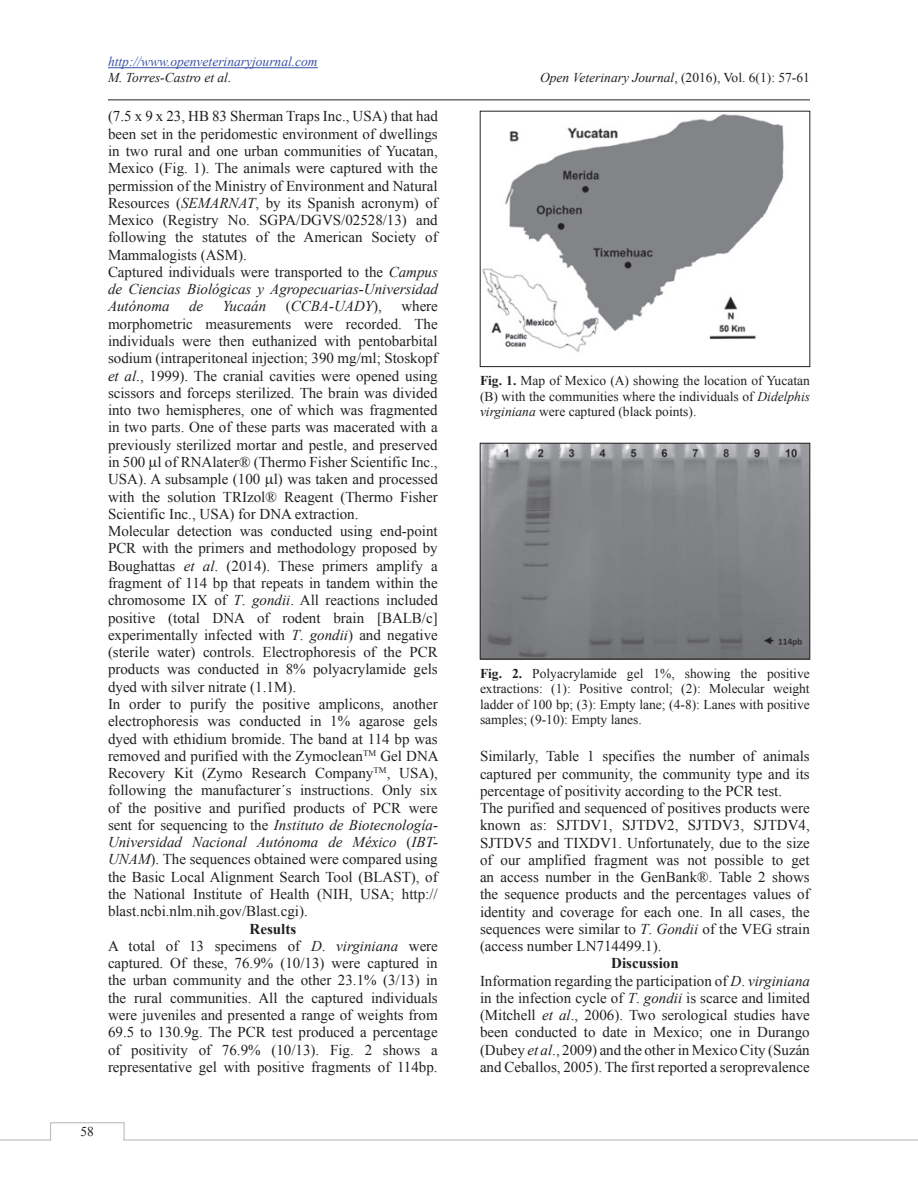
<style>
.page{position:relative;width:918px;height:1188px;background:#fff}
.page>*{position:absolute;margin:0;border:0;box-sizing:border-box;transform-origin:0 0}
.t1{font:15px/17.2px "Times New Roman";color:#231f20}
.t2{font:italic 15px "Times New Roman";color:#231f20}
.t3{font:13.5px/15.5px "Times New Roman";color:#231f20;text-align:justify}
.t4{font:italic 13.5px "Times New Roman";color:#3a53a3}
.t5{font:italic 13.5px "Times New Roman";color:#231f20}
.s1{font-style:italic}
.s2{font-weight:700}
.s3{font-style:normal}
</style>
<div class="page">
<hr style="left:108px;top:67px;width:210px;height:1px;background:#3a53a3">
<hr style="left:108px;top:100px;width:702px;height:1px;background:#231f20">
<hr style="left:124px;top:1139px;width:794px;height:2px;background:#bcbdc0">
<svg style="left:0;top:1122px;width:125px;height:19px"></svg>
<img style="left:482px;top:114px;width:302px;height:238px">
<img style="left:482px;top:445px;width:326px;height:212px">
<div style="left:480px;top:443px;width:330px;height:216px;border:1px solid #231f20"></div>
<p class="t4" style="left:108px;top:54px;width:211px">http://www.openveterinaryjournal.com</p>
<p class="t5" style="left:108px;top:70px;width:125px">M. Torres-Castro et al.</p>
<p class="t3" style="left:540px;top:69px;width:271px"><span class="s1">Open Veterinary Journal</span>, (2016), Vol. 6(1): 57-61</p>
<p class="t1" style="left:108px;top:108px;width:332px">(7.5 x 9 x 23, HB 83 Sherman Traps Inc., USA) that had been set in the peridomestic environment of dwellings in two rural and one urban communities of Yucatan, Mexico (Fig. 1). The animals were captured with the permission of the Ministry of Environment and Natural Resources (<span class="s1">SEMARNAT</span>, by its Spanish acronym) of Mexico (Registry No. SGPA/DGVS/02528/13) and following the statutes of the American Society of Mammalogists (ASM).<br>Captured individuals were transported to the <span class="s1">Campus de Ciencias Biológicas y Agropecuarias-Universidad Autónoma</span></p>
<p class="t1" style="left:108px;top:298px;width:332px;text-indent:293px">where morphometric measurements were recorded. The individuals were then euthanized with pentobarbital sodium (intraperitoneal injection; 390 mg/ml; Stoskopf <span class="s1">et al</span>., 1999). The cranial cavities were opened using scissors and forceps sterilized. The brain was divided into two hemispheres, one of which was fragmented in two parts. One of these parts was macerated with a previously sterilized mortar and pestle, and preserved in 500 l of RNAlater® (Thermo Fisher Scientific Inc., USA). A subsample (100 l) was taken and processed with the solution TRIzol® Reagent (Thermo Fisher Scientific Inc., USA) for DNA extraction.<br>Molecular detection was conducted using end-point PCR with the primers and methodology proposed by Boughattas <span class="s1">et al</span>. (2014). These primers amplify a fragment of 114 bp that repeats in tandem within the chromosome IX of <span class="s1">T</span>. <span class="s1">gondii</span>. All reactions included positive (total DNA of rodent brain [BALB/c] experimentally infected with <span class="s1">T</span>. <span class="s1">gondii</span>) and negative (sterile water) controls. Electrophoresis of the PCR products was conducted in 8% polyacrylamide gels dyed with silver nitrate (1.1M).<br>In order to purify the positive amplicons, another electrophoresis was conducted in 1% agarose gels dyed with ethidium bromide. The band at 114 bp was removed and purified with the Zymoclean<sup>TM</sup> Gel DNA Recovery Kit (Zymo Research Company<sup>TM</sup>, USA), following the manufacturer´s instructions. Only six of the positive and purified products of PCR were sent for sequencing to the <span class="s1">Instituto de Biotecnología-Universidad Nacional Autónoma de México</span> (<span class="s1">IBT-UNAM</span>). The sequences obtained were compared using the Basic Local Alignment Search Tool (BLAST), of the National Institute of Health (NIH, USA; http:// blast.ncbi.nlm.nih.gov/Blast.cgi).</p>
<p class="t1" style="left:108px;top:920px;width:331px;text-align:center"><span class="s2">Results<br></span>A total of 13 specimens of <span class="s1">D</span>. <span class="s1">virginiana</span> were captured. Of these, 76.9% (10/13) were captured in the urban community and the other 23.1% (3/13) in the rural communities. All the captured individuals were juveniles and presented a range of weights from 69.5 to 130.9g. The PCR test produced a percentage of positivity of 76.9% (10/13). Fig. 2 shows a representative gel with positive fragments of 114bp.</p>
<p class="t2" style="left:189px;top:298px;width:16px">de</p>
<p class="t2" style="left:223px;top:298px;width:45px">Yucaán</p>
<p class="t2" style="left:286px;top:298px;width:98px"><span class="s3">(</span>CCBA-UADY<span class="s3">),</span></p>
<p class="t3" style="left:480px;top:373px;width:332px"><span class="s2">Fig. 1.</span> Map of Mexico (A) showing the location of Yucatan (B) with the communities where the individuals of <span class="s1">Didelphis virginiana</span> were captured (black points).</p>
<p class="t3" style="left:480px;top:665px;width:331px"><span class="s2">Fig. 2.</span> Polyacrylamide gel 1%, showing the positive extractions: (1): Positive control; (2): Molecular weight ladder of 100 bp; (3): Empty lane; (4-8): Lanes with positive samples; (9-10): Empty lanes.</p>
<p class="t1" style="left:480px;top:748px;width:331px">Similarly, Table 1 specifies the number of animals captured per community, the community type and its percentage of positivity according to the PCR test.<br>The purified and sequenced of positives products were known as: SJTDV1, SJTDV2, SJTDV3, SJTDV4, SJTDV5 and TIXDV1. Unfortunately, due to the size of our amplified fragment was not possible to get an access number in the GenBank®. Table 2 shows the sequence products and the percentages values of identity and coverage for each one. In all cases, the sequences were similar to <span class="s1">T</span>. <span class="s1">Gondii</span> of the VEG strain (access number LN714499.1).</p>
<p class="t1" style="left:480px;top:955px;width:332px;text-align:center"><span class="s2">Discussion<br></span>Information regarding the participation of <span class="s1">D</span>. <span class="s1">virginiana </span>in the infection cycle of <span class="s1">T</span>. <span class="s1">gondii</span> is scarce and limited (Mitchell <span class="s1">et al</span>., 2006). Two serological studies have been conducted to date in Mexico; one in Durango (Dubey <span class="s1">et al</span>., 2009) and the other in Mexico City (Suzán and Ceballos, 2005). The first reported a seroprevalence</p>
<p class="t3" style="left:81px;top:1124px;width:15px">58</p>
</div>
